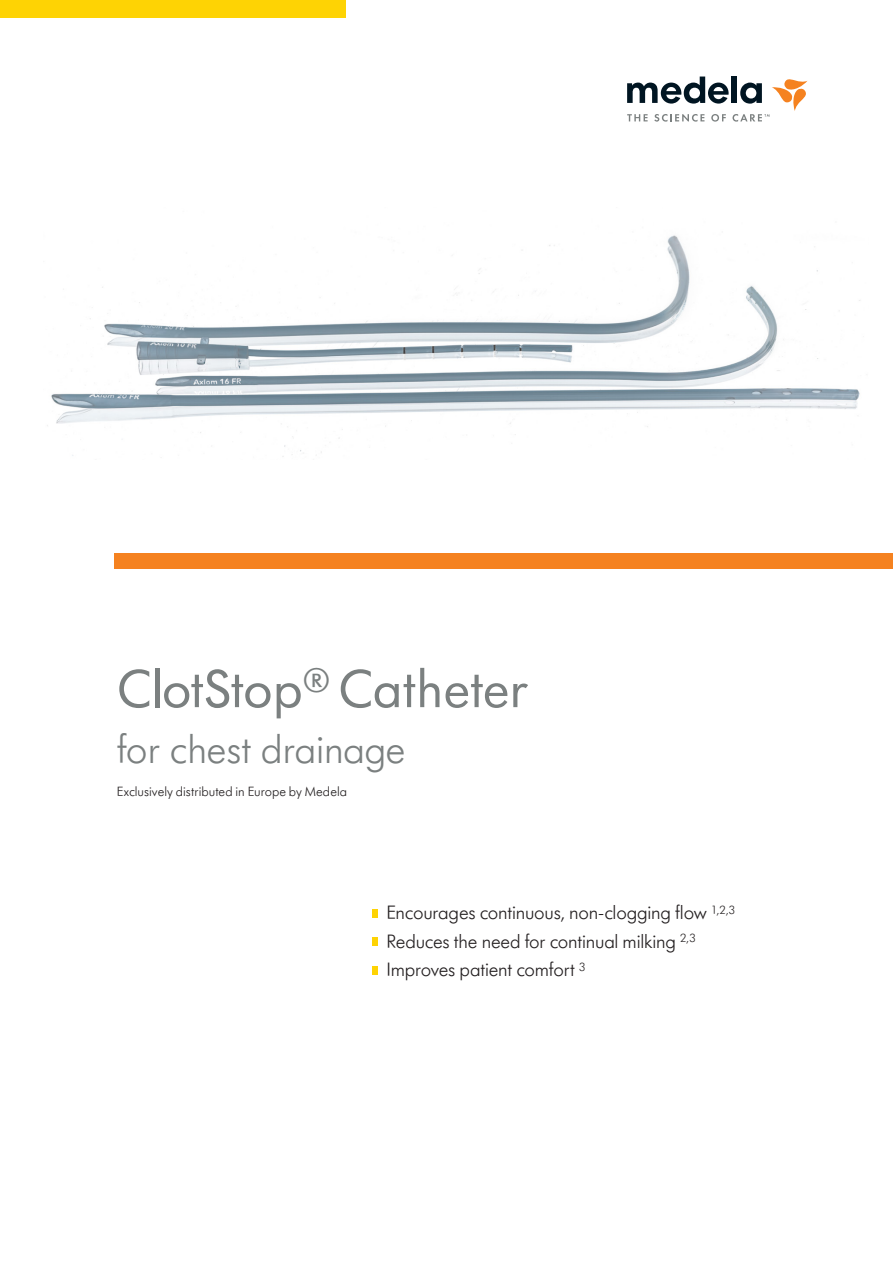
<style>
.page{position:relative;width:893px;height:1263px;background:#fff}
.page>*{position:absolute;margin:0;border:0;box-sizing:border-box;transform-origin:0 0}
.t1{font:55.5px "Futura SB Medela";color:#7b8080}
.t2{font:300 40.5px "Futura SB Medela";color:#7b8080}
.t3{font:300 19.5px/28.5px "Futura SB Medela";letter-spacing:-.01em;color:#231f20}
.t4{font:300 13.5px "Futura SB Medela";letter-spacing:.005em;color:#231f20}
</style>
<div class="page">
<img style="left:47px;top:235px;width:813px;height:222px">
<div style="left:372px;top:909px;width:6px;height:8px;background:#fed304"></div>
<div style="left:372px;top:937px;width:6px;height:9px;background:#fed304"></div>
<div style="left:372px;top:966px;width:6px;height:8px;background:#fed304"></div>
<svg style="left:627px;top:77px;width:180px;height:45px"></svg>
<div style="left:0;top:0;width:346px;height:17px;background:#fed304"></div>
<div style="left:115px;top:553px;width:778px;height:16px;background:#f58220"></div>
<h1 class="t1" style="left:117px;top:657px;width:413px">ClotStop<sup>®</sup> Catheter</h1>
<h2 class="t2" style="left:117px;top:725px;width:290px">for chest drainage</h2>
<p class="t4" style="left:117px;top:784px;width:232px">Exclusively distributed in Europe by Medela</p>
<p class="t3" style="left:387px;top:898px;width:350px">Encourages continuous, non-clogging flow <sup>1,2,3<br></sup>Reduces the need for continual milking <sup>2,3<br></sup>Improves patient comfort <sup>3</sup></p>
</div>
